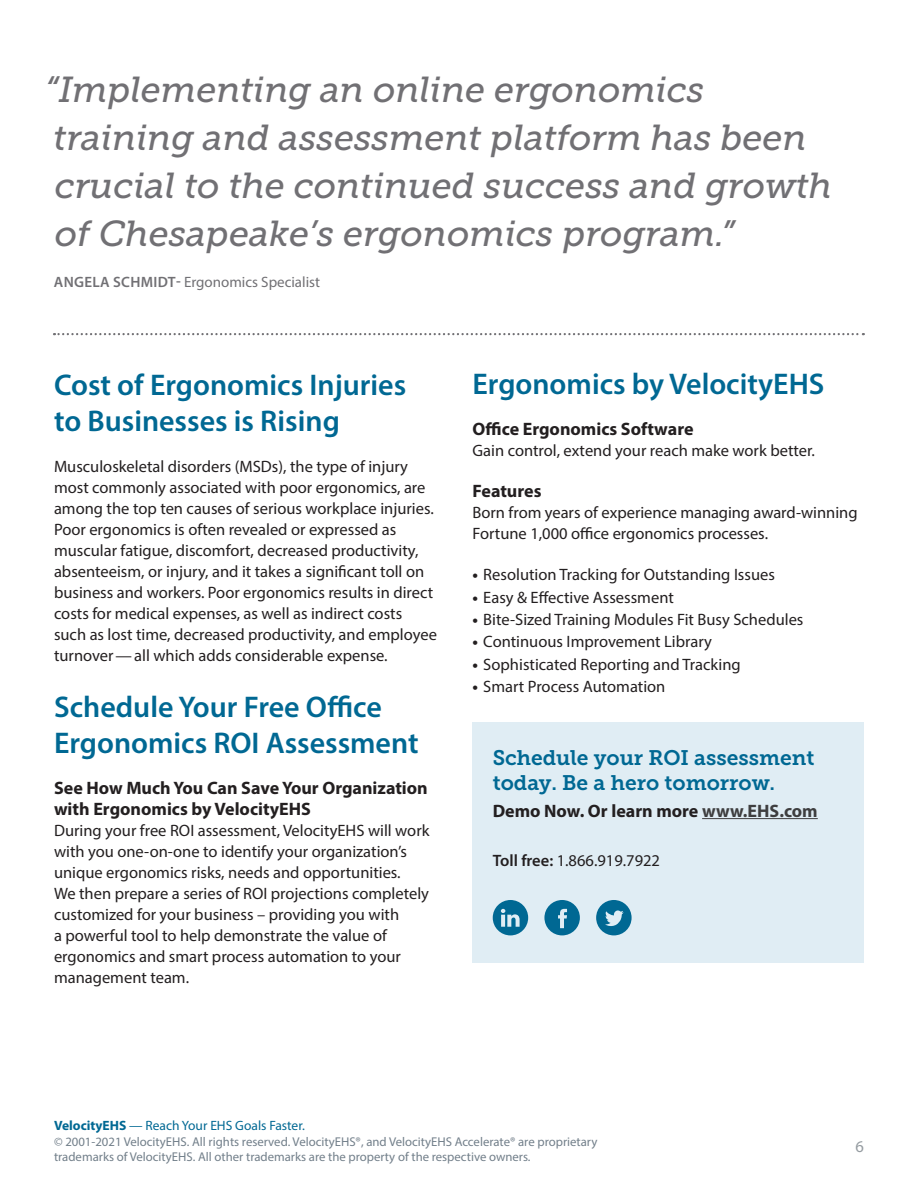
<style>
.page{position:relative;width:918px;height:1188px;background:#fff}
.page>*{position:absolute;margin:0;border:0;box-sizing:border-box;transform-origin:0 0}
.t1{font:italic 36px/48px "Museo Slab 500";color:#717074}
.t2{font:600 30px/36px "Myriad Pro";color:#006893}
.t3{font:21px/25.5px "Museo Slab 700";color:#006893}
.t4{font:700 18px/21px "Myriad Pro";color:#231f20}
.t5{font:16.5px/21px "Myriad Pro";color:#231f20}
.t6{font:16.5px "Myriad Pro";color:#959ca1}
.t7{font:15px "Myriad Pro";color:#717074}
.t8{font:13.5px "Myriad Pro";color:#006893}
.t9{font:12.75px/15px "Myriad Pro";color:#727f8a}
.s1{font-weight:600}
.s2{font-weight:700}
.s3{color:#3e3e3f}
</style>
<div class="page">
<svg style="left:54px;top:333px;width:810px;height:2px"></svg>
<div style="left:472px;top:722px;width:392px;height:241px;background:#e0edf4"></div>
<hr style="left:702px;top:818px;width:116px;height:1px;background:#3e3e3f">
<svg style="left:596px;top:900px;width:36px;height:35px"></svg>
<svg style="left:493px;top:900px;width:35px;height:35px"></svg>
<svg style="left:544px;top:900px;width:36px;height:35px"></svg>
<h1 class="t1" style="left:45px;top:66px;width:788px">“Implementing an online ergonomics training and assessment platform has been crucial to the continued success and growth of Chesapeake’s ergonomics program.”</h1>
<p class="t7" style="left:54px;top:273px;width:268px"><span class="s1">ANGELA SCHMIDT-</span> Ergonomics Specialist</p>
<h2 class="t2" style="left:54px;top:366px;width:354px">Cost of Ergonomics Injuries to Businesses is Rising</h2>
<p class="t5" style="left:54px;top:455px;width:384px">Musculoskeletal disorders (MSDs), the type of injury most commonly associated with poor ergonomics, are among the top ten causes of serious workplace injuries.<br>Poor ergonomics is often revealed or expressed as muscular fatigue, discomfort, decreased productivity, absenteeism, or injury, and it takes a significant toll on business and workers. Poor ergonomics results in direct costs for medical expenses, as well as indirect costs such as lost time, decreased productivity, and employee turnover—all which adds considerable expense.</p>
<h2 class="t2" style="left:54px;top:688px;width:366px">Schedule Your Free Office<br>Ergonomics ROI Assessment</h2>
<p class="t4" style="left:54px;top:777px;width:375px">See How Much You Can Save Your Organization with Ergonomics by VelocityEHS</p>
<p class="t5" style="left:54px;top:820px;width:377px">During your free ROI assessment, VelocityEHS will work with you one-on-one to identify your organization’s unique ergonomics risks, needs and opportunities.<br>We then prepare a series of ROI projections completely customized for your business – providing you with<br>a powerful tool to help demonstrate the value of ergonomics and smart process automation to your management team.</p>
<h2 class="t2" style="left:472px;top:365px;width:353px">Ergonomics by VelocityEHS</h2>
<p class="t4" style="left:472px;top:418px;width:223px">Office Ergonomics Software</p>
<p class="t5" style="left:472px;top:440px;width:344px">Gain control, extend your reach make work better.</p>
<p class="t4" style="left:472px;top:480px;width:70px">Features</p>
<p class="t5" style="left:472px;top:502px;width:387px">Born from years of experience managing award-winning<br>Fortune 1,000 office ergonomics processes.</p>
<p class="t5" style="left:472px;top:564px;width:304px"><span class="s2">•</span> Resolution Tracking for Outstanding Issues</p>
<p class="t5" style="left:472px;top:586px;width:203px"><span class="s2">•</span> Easy &amp; Effective Assessment</p>
<p class="t5" style="left:472px;top:609px;width:333px"><span class="s2">•</span> Bite-Sized Training Modules Fit Busy Schedules</p>
<p class="t5" style="left:472px;top:631px;width:241px"><span class="s2">•</span> Continuous Improvement Library</p>
<p class="t5" style="left:472px;top:654px;width:270px"><span class="s2">•</span> Sophisticated Reporting and Tracking</p>
<p class="t5" style="left:472px;top:676px;width:194px"><span class="s2">•</span> Smart Process Automation</p>
<p class="t3" style="left:493px;top:745px;width:323px">Schedule your ROI assessment today. Be a hero tomorrow.</p>
<p class="t4" style="left:493px;top:800px;width:327px">Demo Now. Or learn more <span class="s3">www.EHS.com</span></p>
<p class="t5" style="left:493px;top:849px;width:169px"><span class="s1">Toll free:</span> 1.866.919.7922</p>
<p class="t8" style="left:54px;top:1117px;width:252px"><span class="s2">VelocityEHS</span> — Reach Your EHS Goals Faster.</p>
<p class="t9" style="left:54px;top:1134px;width:545px">© 2001-2021 VelocityEHS. All rights reserved. VelocityEHS®, and VelocityEHS Accelerate® are proprietary trademarks of VelocityEHS. All other trademarks are the property of the respective owners.</p>
<p class="t6" style="left:856px;top:1136px;width:10px">6</p>
</div>
